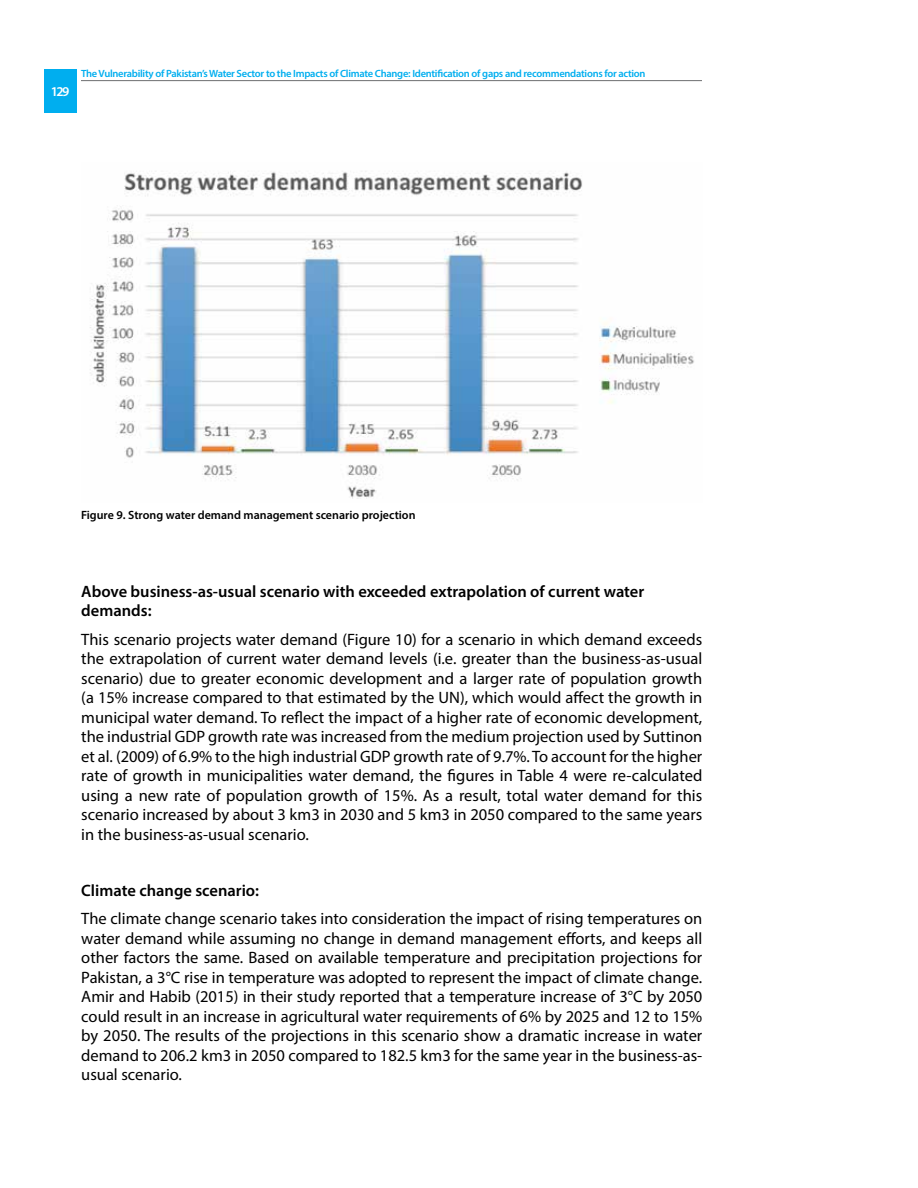
<style>
.page{position:relative;width:918px;height:1188px;background:#fff}
.page>*{position:absolute;margin:0;border:0;box-sizing:border-box;transform-origin:0 0}
.t1{font:16.5px/19.5px "Myriad Pro";color:#000;text-align:justify}
.t2{font:600 16.5px/19.5px "Myriad Pro";color:#000}
.t3{font:600 13.5px "Myriad Pro";color:#fff}
.t4{font:600 12px "Myriad Pro";color:#000}
.t5{font:600 10.5px "Myriad Pro";letter-spacing:-.025em;color:#00aeef}
</style>
<div class="page">
<hr style="left:81px;top:80px;width:621px;height:1px;background:#6d6e71">
<div style="left:44px;top:69px;width:32px;height:44px;background:#00aeef"></div>
<img style="left:90px;top:171px;width:604px;height:328px">
<p class="t3" style="left:51px;top:83px;width:20px">129</p>
<p class="t5" style="left:81px;top:67px;width:566px">The Vulnerability of Pakistan’s Water Sector to the Impacts of Climate Change: Identification of gaps and recommendations for action</p>
<p class="t4" style="left:81px;top:507px;width:336px">Figure 9. Strong water demand management scenario projection</p>
<p class="t2" style="left:81px;top:581px;width:565px">Above business-as-usual scenario with exceeded extrapolation of current water demands:</p>
<p class="t1" style="left:81px;top:629px;width:623px">This scenario projects water demand (Figure 10) for a scenario in which demand exceeds the extrapolation of current water demand levels (i.e. greater than the business-as-usual scenario) due to greater economic development and a larger rate of population growth (a 15% increase compared to that estimated by the UN), which would affect the growth in municipal water demand. To reflect the impact of a higher rate of economic development, the industrial GDP growth rate was increased from the medium projection used by Suttinon et al. (2009) of 6.9% to the high industrial GDP growth rate of 9.7%. To account for the higher rate of growth in municipalities water demand, the figures in Table 4 were re-calculated using a new rate of population growth of 15%. As a result, total water demand for this scenario increased by about 3 km3 in 2030 and 5 km3 in 2050 compared to the same years in the business-as-usual scenario.</p>
<p class="t2" style="left:81px;top:880px;width:179px">Climate change scenario:</p>
<p class="t1" style="left:81px;top:908px;width:623px">The climate change scenario takes into consideration the impact of rising temperatures on water demand while assuming no change in demand management efforts, and keeps all other factors the same. Based on available temperature and precipitation projections for Pakistan, a 3°C rise in temperature was adopted to represent the impact of climate change.<br>Amir and Habib (2015) in their study reported that a temperature increase of 3°C by 2050 could result in an increase in agricultural water requirements of 6% by 2025 and 12 to 15% by 2050. The results of the projections in this scenario show a dramatic increase in water demand to 206.2 km3 in 2050 compared to 182.5 km3 for the same year in the business-as&shy;usual scenario.</p>
</div>
